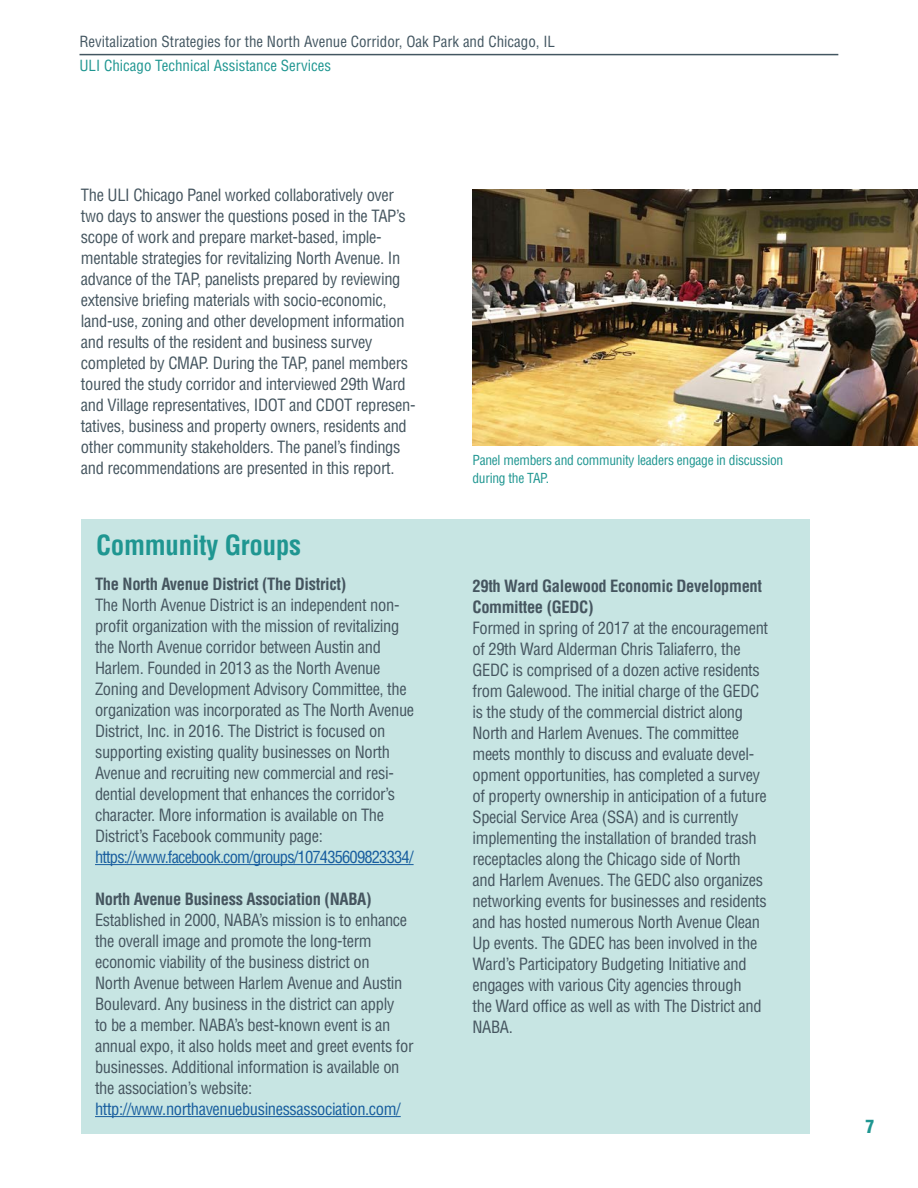
<style>
.page{position:relative;width:918px;height:1188px;background:#fff}
.page>*{position:absolute;margin:0;border:0;box-sizing:border-box;transform-origin:0 0}
.t1{font:700 condensed 27px "Helvetica LT Std";letter-spacing:-.01em;color:#1f9691}
.t2{font:900 condensed 18px "Helvetica LT Std";color:#1f9691}
.t3{font:condensed 16.5px/21px "Helvetica LT Std";letter-spacing:-.02em;color:#45555f}
.t4{font:700 condensed 16.5px/21px "Helvetica LT Std";letter-spacing:-.02em;color:#45555f}
.t5{font:condensed 16.5px "Helvetica LT Std";letter-spacing:-.05em;color:#175d9e}
.t6{font:condensed 16.5px "Helvetica LT Std";letter-spacing:-.025em;color:#175d9e}
.t7{font:condensed 15px "Helvetica LT Std";color:#435661}
.t8{font:condensed 15px "Helvetica LT Std";color:#1f9691}
.t9{font:condensed 13.5px/18px "Helvetica LT Std";letter-spacing:-.02em;color:#1f9691}
</style>
<div class="page">
<hr style="left:80px;top:54px;width:758px;height:1px;background:#435661">
<div style="left:81px;top:520px;width:729px;height:614px;background:#c7e5e3"></div>
<hr style="left:95px;top:864px;width:319px;height:1px;background:#175d9e">
<hr style="left:95px;top:1116px;width:306px;height:1px;background:#175d9e">
<img style="left:472px;top:189px;width:446px;height:257px">
<p class="t7" style="left:80px;top:32px;width:477px">Revitalization Strategies for the North Avenue Corridor, Oak Park and Chicago, IL</p>
<p class="t8" style="left:80px;top:56px;width:253px">ULI Chicago Technical Assistance Services</p>
<p class="t3" style="left:81px;top:184px;width:336px">The ULI Chicago Panel worked collaboratively over two days to answer the questions posed in the TAP’s scope of work and prepare market-based, imple&shy;mentable strategies for revitalizing North Avenue. In advance of the TAP, panelists prepared by reviewing extensive briefing materials with socio-economic, land-use, zoning and other development information and results of the resident and business survey completed by CMAP. During the TAP, panel members toured the study corridor and interviewed 29th Ward and Village representatives, IDOT and CDOT represen&shy;tatives, business and property owners, residents and other community stakeholders. The panel’s findings and recommendations are presented in this report.</p>
<p class="t1" style="left:96px;top:529px;width:207px">Community Groups</p>
<p class="t4" style="left:95px;top:573px;width:253px">The North Avenue District (The District)</p>
<p class="t3" style="left:95px;top:594px;width:321px">The North Avenue District is an independent non&shy;profit organization with the mission of revitalizing the North Avenue corridor between Austin and Harlem. Founded in 2013 as the North Avenue Zoning and Development Advisory Committee, the organization was incorporated as The North Avenue District, Inc. in 2016. The District is focused on supporting existing quality businesses on North Avenue and recruiting new commercial and resi&shy;dential development that enhances the corridor’s character. More information is available on The District’s Facebook community page:</p>
<p class="t5" style="left:95px;top:847px;width:320px">https://www.facebook.com/groups/107435609823334/</p>
<p class="t4" style="left:95px;top:888px;width:278px">North Avenue Business Association (NABA)</p>
<p class="t3" style="left:95px;top:909px;width:320px">Established in 2000, NABA’s mission is to enhance the overall image and promote the long-term economic viability of the business district on<br>North Avenue between Harlem Avenue and Austin Boulevard. Any business in the district can apply<br>to be a member. NABA’s best-known event is an annual expo, it also holds meet and greet events for businesses. Additional information is available on the association’s website:</p>
<p class="t6" style="left:95px;top:1099px;width:307px">http://www.northavenuebusinessassociation.com/</p>
<p class="t9" style="left:472px;top:451px;width:312px">Panel members and community leaders engage in discussion during the TAP.</p>
<p class="t4" style="left:472px;top:575px;width:291px">29th Ward Galewood Economic Development<br>Committee (GEDC)</p>
<p class="t3" style="left:472px;top:617px;width:297px">Formed in spring of 2017 at the encouragement of 29th Ward Alderman Chris Taliaferro, the GEDC is comprised of a dozen active residents from Galewood. The initial charge of the GEDC is the study of the commercial district along North and Harlem Avenues. The committee meets monthly to discuss and evaluate devel&shy;opment opportunities, has completed a survey of property ownership in anticipation of a future Special Service Area (SSA) and is currently implementing the installation of branded trash receptacles along the Chicago side of North<br>and Harlem Avenues. The GEDC also organizes networking events for businesses and residents and has hosted numerous North Avenue Clean Up events. The GDEC has been involved in the Ward’s Participatory Budgeting Initiative and engages with various City agencies through<br>the Ward office as well as with The District and NABA.</p>
<p class="t2" style="left:866px;top:1115px;width:10px">7</p>
</div>
